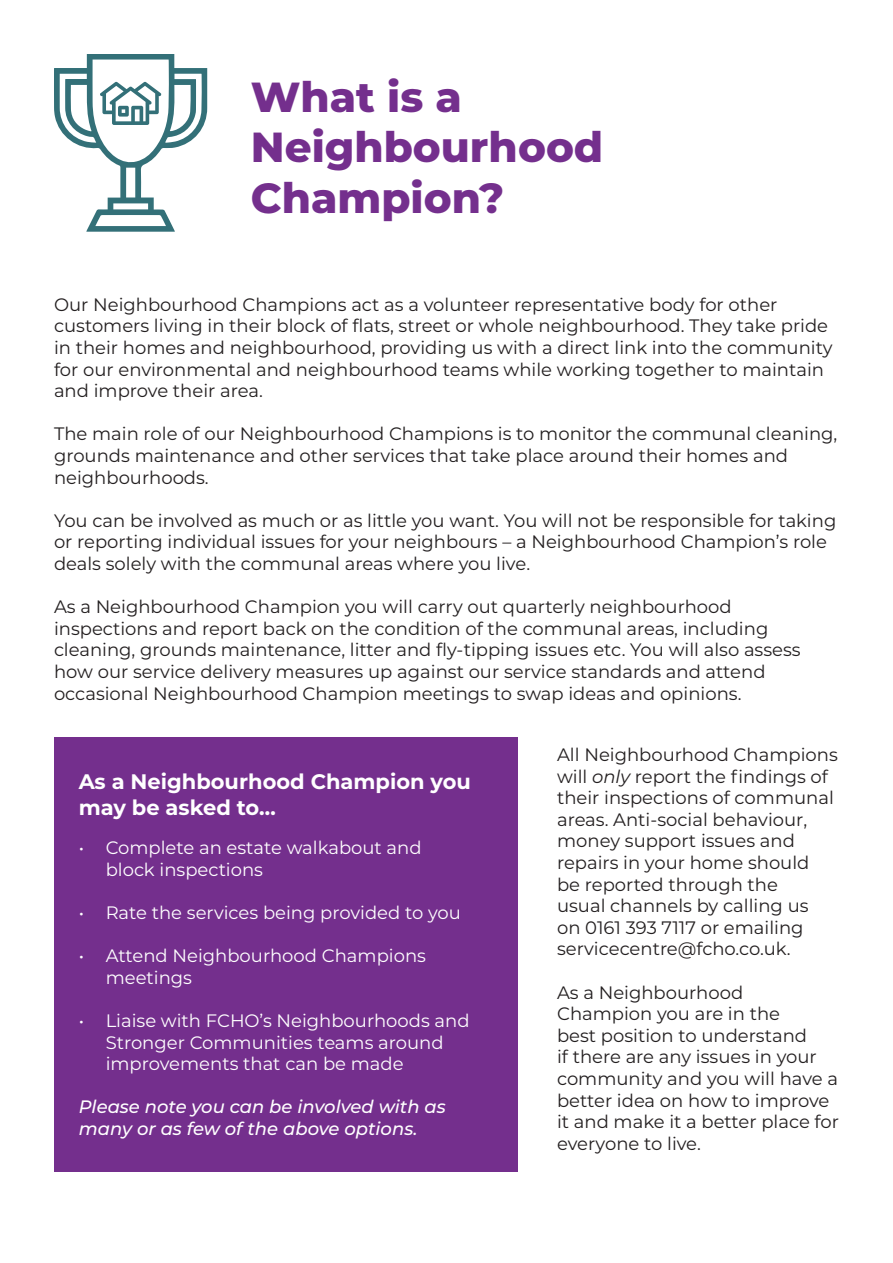
<style>
.page{position:relative;width:893px;height:1263px;background:#fff}
.page>*{position:absolute;margin:0;border:0;box-sizing:border-box;transform-origin:0 0}
.t1{font:800 42px/50.4px "Montserrat";color:#742f8d}
.t2{font:700 21px/25.2px "Montserrat";color:#fff}
.t3{font:18px/21.6px "Montserrat";color:#231f20}
.t4{font:18px/21.6px "Montserrat";color:#fff}
.t5{font:italic 500 18px/21.6px "Montserrat";color:#fff}
.s1{font-style:italic}
</style>
<div class="page">
<svg style="left:54px;top:54px;width:153px;height:178px"></svg>
<div style="left:54px;top:737px;width:463px;height:434px;background:#742f8d"></div>
<p class="t1" style="left:251px;top:69px;width:354px">What is a<br>Neighbourhood<br>Champion?</p>
<p class="t3" style="left:54px;top:293px;width:780px">Our Neighbourhood Champions act as a volunteer representative body for other customers living in their block of flats, street or whole neighbourhood. They take pride in their homes and neighbourhood, providing us with a direct link into the community for our environmental and neighbourhood teams while working together to maintain and improve their area.</p>
<p class="t3" style="left:54px;top:423px;width:785px">The main role of our Neighbourhood Champions is to monitor the communal cleaning, grounds maintenance and other services that take place around their homes and neighbourhoods.</p>
<p class="t3" style="left:54px;top:509px;width:784px">You can be involved as much or as little you want. You will not be responsible for taking or reporting individual issues for your neighbours – a Neighbourhood Champion’s role deals solely with the communal areas where you live.</p>
<p class="t3" style="left:54px;top:595px;width:748px">As a Neighbourhood Champion you will carry out quarterly neighbourhood inspections and report back on the condition of the communal areas, including cleaning, grounds maintenance, litter and fly-tipping issues etc. You will also assess how our service delivery measures up against our service standards and attend occasional Neighbourhood Champion meetings to swap ideas and opinions.</p>
<p class="t2" style="left:79px;top:768px;width:394px">As a Neighbourhood Champion you may be asked to…</p>
<p class="t4" style="left:106px;top:836px;width:317px;text-indent:-27px">• Complete an estate walkabout and block inspections</p>
<p class="t4" style="left:79px;top:901px;width:384px">• Rate the services being provided to you</p>
<p class="t4" style="left:106px;top:944px;width:322px;text-indent:-27px">• Attend Neighbourhood Champions meetings</p>
<p class="t4" style="left:106px;top:1009px;width:365px;text-indent:-27px">• Liaise with FCHO’s Neighbourhoods and<br>Stronger Communities teams around improvements that can be made</p>
<p class="t5" style="left:79px;top:1095px;width:369px">Please note you can be involved with as many or as few of the above options.</p>
<p class="t3" style="left:557px;top:743px;width:282px">All Neighbourhood Champions will <span class="s1">only</span> report the findings of their inspections of communal areas. Anti-social behaviour, money support issues and repairs in your home should<br>be reported through the<br>usual channels by calling us<br>on 0161 393 7117 or emailing servicecentre@fcho.co.uk.</p>
<p class="t3" style="left:557px;top:981px;width:283px">As a Neighbourhood<br>Champion you are in the<br>best position to understand<br>if there are any issues in your community and you will have a better idea on how to improve it and make it a better place for everyone to live.</p>
</div>
